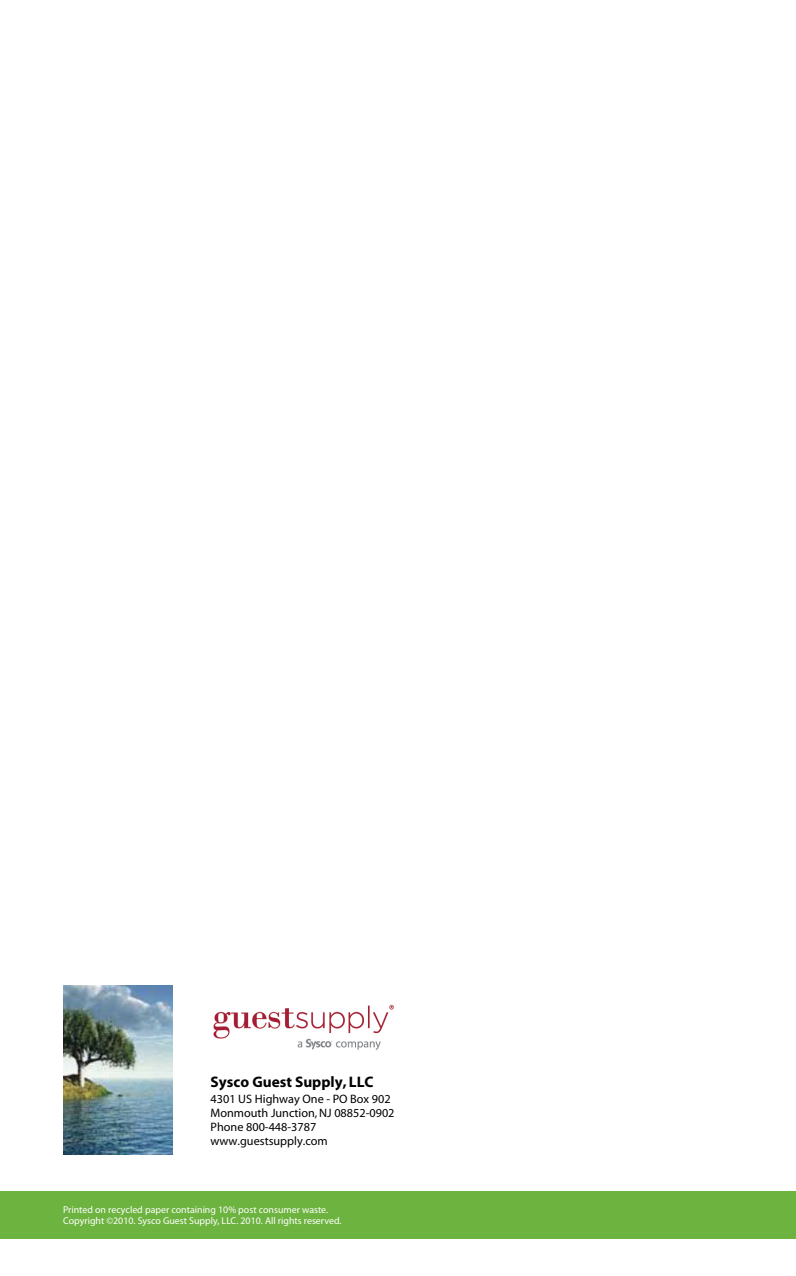
<style>
.page{position:relative;width:796px;height:1276px;background:#fff}
.page>*{position:absolute;margin:0;border:0;box-sizing:border-box;transform-origin:0 0}
.t1{font:700 15.22px "Myriad";color:#000}
.t2{font:12.25px/14.2px "Myriad";color:#000}
.t3{font:9.97px/11.9px "Myriad Pro";color:#fff}
</style>
<div class="page">
<div style="left:0;top:1192px;width:795px;height:47px;background:#6db33f"></div>
<img style="left:63px;top:985px;width:109px;height:170px">
<img style="left:213px;top:1004px;width:181px;height:46px">
<p class="t1" style="left:210px;top:1074px;width:164px">Sysco Guest Supply, LLC</p>
<p class="t2" style="left:210px;top:1092px;width:185px">4301 US Highway One - PO Box 902<br>Monmouth Junction, NJ 08852-0902<br>Phone 800-448-3787 www.guestsupply.com</p>
<p class="t3" style="left:63px;top:1203px;width:280px">Printed on recycled paper containing 10% post consumer waste.<br>Copyright ©2010. Sysco Guest Supply, LLC. 2010. All rights reserved.</p>
</div>
